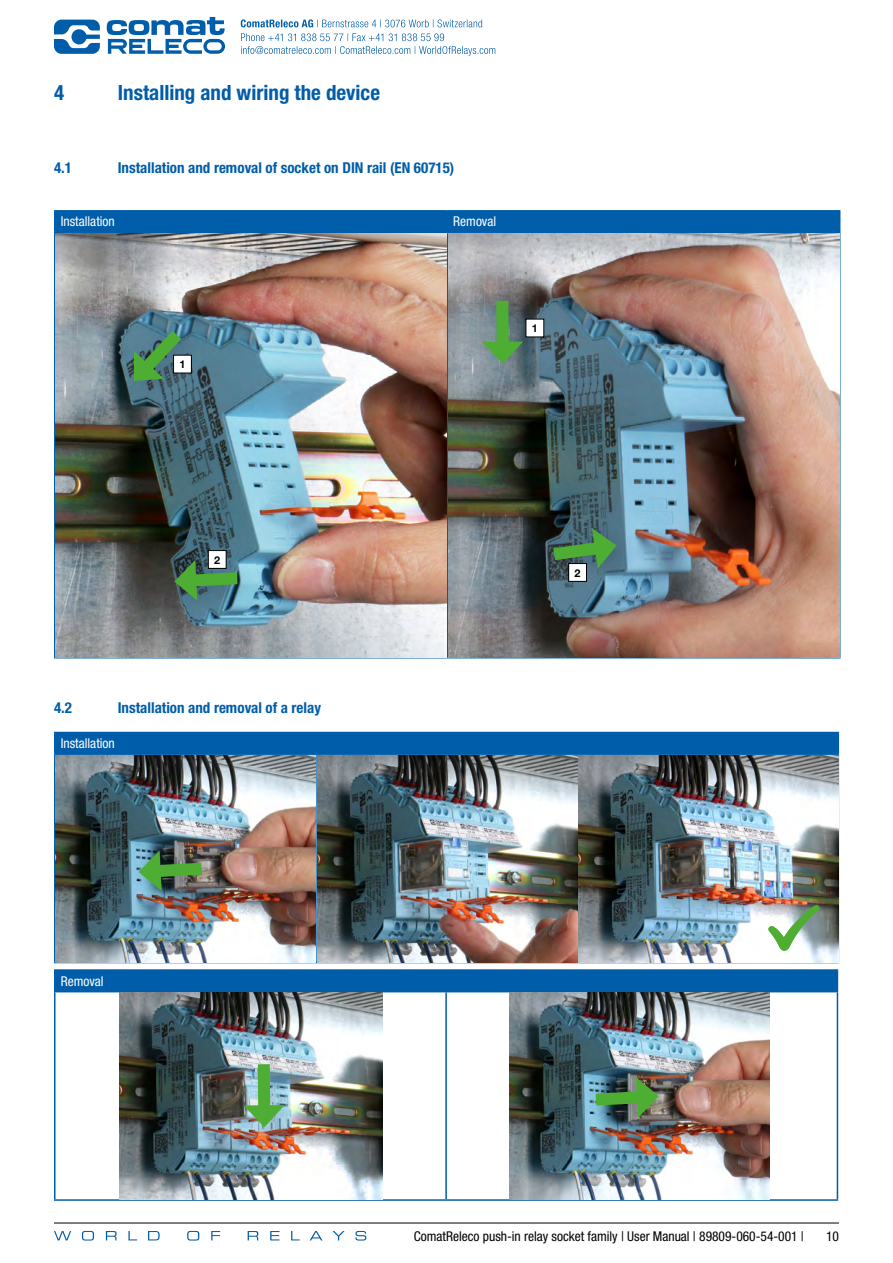
<style>
.page{position:relative;width:893px;height:1263px;background:#fff}
.page>*{position:absolute;margin:0;border:0;box-sizing:border-box;transform-origin:0 0}
.t1{font:700 condensed 21px "Helvetica Neue LT Std";color:#005da9}
.t2{font:700 condensed 15px "Helvetica Neue LT Std";color:#005da9}
.t3{font:condensed 13.5px "Helvetica Neue LT Std";color:#000}
.t4{font:condensed 13.5px "Helvetica Neue LT Std";color:#fff}
.t5{font:700 10.8px "Helvetica Neue LT Std";color:#000}
</style>
<div class="page">
<svg style="left:241px;top:33px;width:254px;height:23px"></svg>
<svg style="left:241px;top:19px;width:241px;height:8px"></svg>
<svg style="left:54px;top:20px;width:46px;height:34px"></svg>
<svg style="left:107px;top:17px;width:118px;height:37px"></svg>
<svg style="left:54px;top:1222px;width:785px;height:1px"></svg>
<hr style="left:54px;top:1223px;width:785px;height:1px;background:#000">
<svg style="left:270px;top:1231px;width:10px;height:9px"></svg>
<svg style="left:248px;top:1231px;width:10px;height:9px"></svg>
<svg style="left:355px;top:1231px;width:11px;height:9px"></svg>
<svg style="left:332px;top:1231px;width:13px;height:9px"></svg>
<svg style="left:291px;top:1231px;width:9px;height:9px"></svg>
<svg style="left:310px;top:1231px;width:12px;height:9px"></svg>
<svg style="left:106px;top:1231px;width:11px;height:9px"></svg>
<svg style="left:82px;top:1231px;width:12px;height:9px"></svg>
<svg style="left:54px;top:1231px;width:17px;height:9px"></svg>
<svg style="left:211px;top:1231px;width:9px;height:9px"></svg>
<svg style="left:128px;top:1231px;width:9px;height:9px"></svg>
<svg style="left:187px;top:1231px;width:12px;height:9px"></svg>
<svg style="left:148px;top:1231px;width:12px;height:9px"></svg>
<hr style="left:54px;top:210px;width:393px;height:2px;background:#005da9">
<hr style="left:54px;top:212px;width:2px;height:20px;background:#005da9">
<hr style="left:447px;top:210px;width:393px;height:2px;background:#005da9">
<div style="left:56px;top:211px;width:784px;height:21px;background:#005da9"></div>
<hr style="left:54px;top:232px;width:393px;height:1px;background:#005da9">
<hr style="left:54px;top:233px;width:2px;height:424px;background:#005da9">
<hr style="left:447px;top:232px;width:393px;height:1px;background:#005da9">
<hr style="left:839px;top:233px;width:1px;height:424px;background:#005da9">
<hr style="left:54px;top:657px;width:393px;height:1px;background:#005da9">
<hr style="left:447px;top:657px;width:393px;height:1px;background:#005da9">
<hr style="left:54px;top:732px;width:262px;height:1px;background:#005da9">
<hr style="left:54px;top:733px;width:2px;height:20px;background:#005da9">
<div style="left:56px;top:732px;width:783px;height:21px;background:#005da9"></div>
<hr style="left:54px;top:753px;width:262px;height:2px;background:#005da9">
<hr style="left:54px;top:755px;width:2px;height:207px;background:#005da9">
<hr style="left:316px;top:753px;width:261px;height:2px;background:#005da9">
<hr style="left:577px;top:753px;width:262px;height:2px;background:#005da9">
<hr style="left:838px;top:755px;width:1px;height:207px;background:#005da9">
<hr style="left:54px;top:962px;width:262px;height:1px;background:#005da9">
<hr style="left:316px;top:962px;width:261px;height:1px;background:#005da9">
<hr style="left:577px;top:962px;width:262px;height:1px;background:#005da9">
<hr style="left:54px;top:969px;width:392px;height:2px;background:#005da9">
<hr style="left:54px;top:971px;width:2px;height:20px;background:#005da9">
<hr style="left:446px;top:969px;width:392px;height:2px;background:#005da9">
<div style="left:56px;top:970px;width:782px;height:21px;background:#005da9"></div>
<hr style="left:54px;top:991px;width:392px;height:1px;background:#005da9">
<hr style="left:54px;top:992px;width:2px;height:207px;background:#005da9">
<hr style="left:446px;top:991px;width:392px;height:1px;background:#005da9">
<hr style="left:445px;top:992px;width:2px;height:207px;background:#005da9">
<hr style="left:837px;top:992px;width:1px;height:207px;background:#005da9">
<hr style="left:54px;top:1199px;width:392px;height:2px;background:#005da9">
<hr style="left:446px;top:1199px;width:392px;height:2px;background:#005da9">
<img style="left:56px;top:755px;width:782px;height:207px">
<img style="left:56px;top:233px;width:783px;height:424px">
<div style="left:121px;top:321px;width:82px;height:84px;background:#000;opacity:.18"></div>
<svg style="left:126px;top:318px;width:68px;height:70px;background:#4c7e74"></svg>
<div style="left:164px;top:550px;width:97px;height:73px;background:#000;opacity:.18"></div>
<svg style="left:174px;top:560px;width:76px;height:41px;background:#4f886c"></svg>
<div style="left:174px;top:355px;width:17px;height:18px;background:#fff"></div>
<div style="left:173px;top:355px;width:19px;height:18px;border:1px solid #000"></div>
<div style="left:208px;top:550px;width:18px;height:18px;background:#fff"></div>
<div style="left:208px;top:550px;width:18px;height:19px;border:1px solid #000"></div>
<div style="left:542px;top:518px;width:97px;height:72px;background:#000;opacity:.18"></div>
<svg style="left:541px;top:528px;width:76px;height:41px;background:#416f51"></svg>
<div style="left:473px;top:288px;width:72px;height:98px;background:#000;opacity:.18"></div>
<div style="left:496px;top:301px;width:13px;height:49px;background:#4ead33"></div>
<svg style="left:482px;top:342px;width:41px;height:22px"></svg>
<div style="left:526px;top:319px;width:18px;height:18px;background:#fff"></div>
<div style="left:569px;top:563px;width:17px;height:18px;background:#fff"></div>
<div style="left:568px;top:563px;width:19px;height:19px;border:1px solid #000"></div>
<img style="left:119px;top:992px;width:264px;height:207px">
<img style="left:509px;top:992px;width:261px;height:207px">
<div style="left:128px;top:841px;width:98px;height:72px;background:#000;opacity:.18"></div>
<img style="left:139px;top:850px;width:75px;height:41px">
<div style="left:584px;top:1067px;width:97px;height:72px;background:#000;opacity:.18"></div>
<img style="left:583px;top:1077px;width:76px;height:41px">
<svg style="left:768px;top:905px;width:52px;height:46px"></svg>
<div style="left:234px;top:1052px;width:72px;height:97px;background:#000;opacity:.18"></div>
<div style="left:258px;top:1064px;width:12px;height:50px;background:#4ead33"></div>
<svg style="left:244px;top:1105px;width:41px;height:22px"></svg>
<h1 class="t1" style="left:54px;top:80px;width:12px">4</h1>
<h1 class="t1" style="left:118px;top:80px;width:264px">Installing and wiring the device</h1>
<p class="t2" style="left:54px;top:159px;width:19px">4.1</p>
<p class="t2" style="left:118px;top:159px;width:338px">Installation and removal of socket on DIN rail (EN 60715)</p>
<p class="t4" style="left:61px;top:214px;width:56px">Installation</p>
<p class="t4" style="left:453px;top:214px;width:44px">Removal</p>
<p class="t5" style="left:179px;top:358px;width:8px">1</p>
<p class="t5" style="left:532px;top:322px;width:8px">1</p>
<p class="t5" style="left:214px;top:553px;width:8px">2</p>
<p class="t2" style="left:54px;top:699px;width:19px">4.2</p>
<p class="t2" style="left:118px;top:699px;width:205px">Installation and removal of a relay</p>
<p class="t4" style="left:61px;top:735px;width:56px">Installation</p>
<p class="t5" style="left:575px;top:566px;width:8px">2</p>
<p class="t4" style="left:61px;top:973px;width:44px">Removal</p>
<p class="t3" style="left:414px;top:1228px;width:392px">ComatReleco push-in relay socket family | User Manual | 89809-060-54-001 |</p>
<p class="t3" style="left:826px;top:1228px;width:14px">10</p>
</div>
